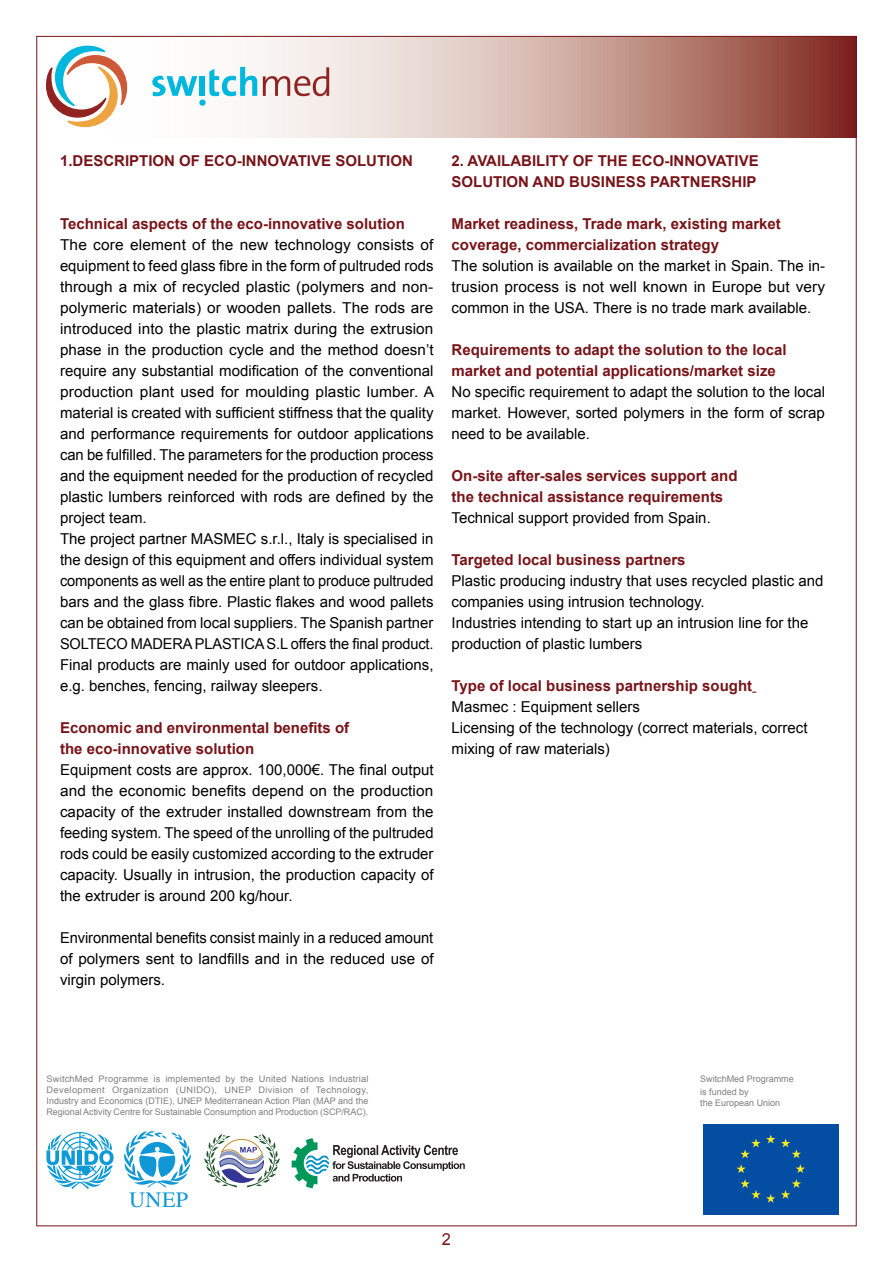
<style>
.page{position:relative;width:893px;height:1263px;background:#fff}
.page>*{position:absolute;margin:0;border:0;box-sizing:border-box;transform-origin:0 0}
.t1{font:21.9px "Times";color:#1197d5}
.t2{font:16.5px "Arial";color:#781419}
.t3{font:15px/21px "Arial";color:#000;text-align:justify}
.t4{font:700 15px/21px "Arial";color:#781419}
.t5{font:9px/10.8px "Arial";color:#7f7f7f}
</style>
<div class="page">
<svg style="left:83px;top:38px;width:772px;height:100px"></svg>
<svg style="left:46px;top:46px;width:81px;height:81px"></svg>
<svg style="left:263px;top:67px;width:66px;height:29px"></svg>
<svg style="left:152px;top:67px;width:105px;height:39px"></svg>
<svg style="left:703px;top:1214px;width:136px;height:1px"></svg>
<div style="left:703px;top:1124px;width:136px;height:90px;background:#034ea2"></div>
<svg style="left:740px;top:1134px;width:35px;height:24px"></svg>
<svg style="left:736px;top:1164px;width:10px;height:9px"></svg>
<svg style="left:740px;top:1179px;width:35px;height:24px"></svg>
<svg style="left:781px;top:1179px;width:20px;height:20px"></svg>
<svg style="left:796px;top:1164px;width:9px;height:9px"></svg>
<svg style="left:781px;top:1138px;width:20px;height:20px"></svg>
<svg style="left:46px;top:1132px;width:68px;height:57px"></svg>
<svg style="left:124px;top:1131px;width:67px;height:56px"></svg>
<svg style="left:204px;top:1133px;width:76px;height:54px"></svg>
<svg style="left:292px;top:1138px;width:173px;height:50px"></svg>
<p class="t4" style="left:60px;top:150px;width:354px">1.DESCRIPTION OF ECO-INNOVATIVE SOLUTION</p>
<p class="t4" style="left:60px;top:213px;width:346px">Technical aspects of the eco-innovative solution</p>
<p class="t3" style="left:60px;top:234px;width:376px;text-align:left">The core element of the new technology consists of equipment to feed glass fibre in the form of pultruded rods through a mix of recycled plastic (polymers and non&shy;polymeric materials) or wooden pallets. The rods are introduced into the plastic matrix during the extrusion phase in the production cycle and the method doesn’t require any substantial modification of the conventional production plant used for moulding plastic lumber. A material is created with sufficient stiffness that the quality and performance requirements for outdoor applications can be fulfilled. The parameters for the production process and the equipment needed for the production of recycled plastic lumbers reinforced with rods are defined by the project team.<br>The project partner MASMEC s.r.l., Italy is specialised in the design of this equipment and offers individual system components as well as the entire plant to produce pultruded bars and the glass fibre. Plastic flakes and wood pallets can be obtained from local suppliers. The Spanish partner SOLTECO MADERA PLASTICA S.L offers the final product.<br>Final products are mainly used for outdoor applications, e.g. benches, fencing, railway sleepers.</p>
<p class="t4" style="left:60px;top:717px;width:291px">Economic and environmental benefits of the eco-innovative solution</p>
<p class="t3" style="left:60px;top:759px;width:375px">Equipment costs are approx. 100,000€. The final output and the economic benefits depend on the production capacity of the extruder installed downstream from the feeding system. The speed of the unrolling of the pultruded rods could be easily customized according to the extruder capacity. Usually in intrusion, the production capacity of the extruder is around 200 kg/hour.</p>
<p class="t3" style="left:60px;top:927px;width:375px">Environmental benefits consist mainly in a reduced amount of polymers sent to landfills and in the reduced use of virgin polymers.</p>
<p class="t4" style="left:452px;top:150px;width:309px">2. AVAILABILITY OF THE ECO-INNOVATIVE<br>SOLUTION AND BUSINESS PARTNERSHIP</p>
<p class="t4" style="left:452px;top:213px;width:331px">Market readiness, Trade mark, existing market coverage, commercialization strategy</p>
<p class="t3" style="left:452px;top:255px;width:375px">The solution is available on the market in Spain. The in&shy;trusion process is not well known in Europe but very common in the USA. There is no trade mark available.</p>
<p class="t4" style="left:452px;top:339px;width:337px">Requirements to adapt the solution to the local market and potential applications/market size</p>
<p class="t3" style="left:452px;top:381px;width:375px">No specific requirement to adapt the solution to the local market. However, sorted polymers in the form of scrap need to be available.</p>
<p class="t4" style="left:452px;top:465px;width:287px">On-site after-sales services support and the technical assistance requirements</p>
<p class="t3" style="left:452px;top:507px;width:261px">Technical support provided from Spain.</p>
<p class="t4" style="left:452px;top:549px;width:235px">Targeted local business partners</p>
<p class="t3" style="left:452px;top:570px;width:373px;text-align:left">Plastic producing industry that uses recycled plastic and companies using intrusion technology.<br>Industries intending to start up an intrusion line for the production of plastic lumbers</p>
<p class="t4" style="left:452px;top:675px;width:302px">Type of local business partnership sought</p>
<p class="t3" style="left:452px;top:696px;width:357px;text-align:left">Masmec : Equipment sellers<br>Licensing of the technology (correct materials, correct mixing of raw materials)</p>
<p class="t5" style="left:46px;top:1074px;width:324px;text-align:justify">SwitchMed Programme is implemented by the United Nations Industrial Development Organization (UNIDO), UNEP Division of Technology, Industry and Economics (DTIE), UNEP Mediterranean Action Plan (MAP and the Regional Activity Centre for Sustainable Consumption and Production (SCP/RAC).</p>
<h1 class="t1" style="left:129px;top:1179px;width:61px">UNEP</h1>
<p class="t2" style="left:442px;top:1228px;width:11px">2</p>
<p class="t5" style="left:700px;top:1073px;width:95px;line-height:12.6px">SwitchMed Programme is funded by</p>
<p class="t5" style="left:700px;top:1097px;width:82px">the European Union</p>
</div>
